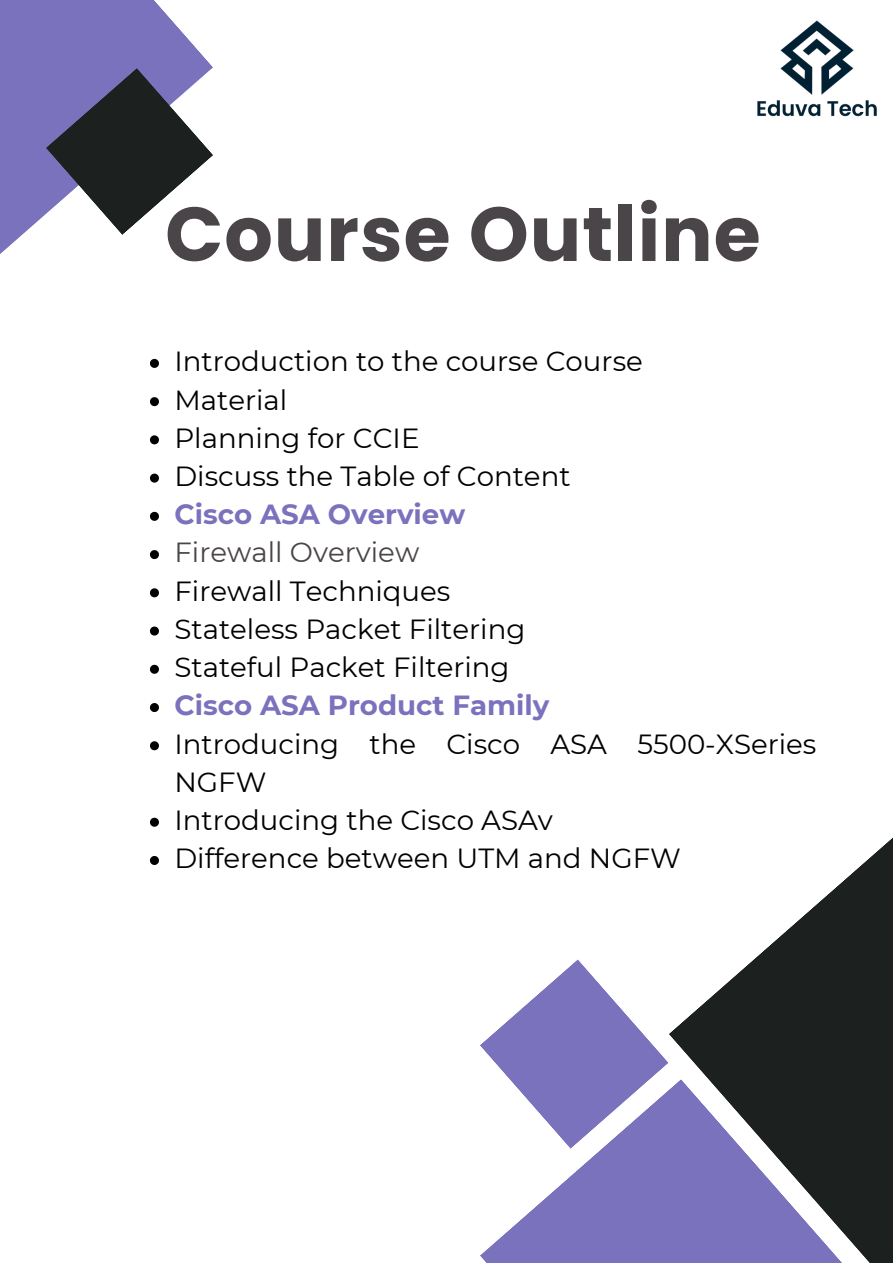
<style>
.page{position:relative;width:893px;height:1264px;background:#fff}
.page>*{position:absolute;margin:0;border:0;box-sizing:border-box;transform-origin:0 0}
.t1{font:700 76.35px "Poppins";letter-spacing:.015em;color:#4a4549}
.t2{font:27.6px/38.2px "Montserrat";color:#000}
.t3{font:700 27.6px "Montserrat";color:#7a72bd}
.t4{font:27.6px "Montserrat";color:#4a4549}
</style>
<div class="page">
<svg style="left:480px;top:1148px;width:188px;height:114px;fill:#7a72bd"></svg>
<svg style="left:480px;top:959px;width:188px;height:189px"></svg>
<svg style="left:668px;top:838px;width:224px;height:424px;fill:#1c2120"></svg>
<svg style="left:0;top:0;width:213px;height:254px;fill:#7a72bd"></svg>
<svg style="left:46px;top:68px;width:167px;height:167px"></svg>
<svg style="left:150px;top:359px;width:9px;height:9px"></svg>
<svg style="left:150px;top:397px;width:9px;height:9px"></svg>
<svg style="left:150px;top:435px;width:9px;height:9px"></svg>
<svg style="left:150px;top:473px;width:9px;height:9px"></svg>
<svg style="left:150px;top:512px;width:9px;height:9px"></svg>
<svg style="left:150px;top:550px;width:9px;height:9px"></svg>
<svg style="left:150px;top:588px;width:9px;height:9px"></svg>
<svg style="left:150px;top:626px;width:9px;height:9px"></svg>
<svg style="left:150px;top:664px;width:9px;height:9px"></svg>
<svg style="left:150px;top:703px;width:9px;height:9px"></svg>
<svg style="left:150px;top:741px;width:9px;height:9px"></svg>
<svg style="left:150px;top:817px;width:9px;height:9px"></svg>
<svg style="left:150px;top:856px;width:9px;height:9px"></svg>
<img style="left:757px;top:20px;width:120px;height:97px">
<p class="t1" style="left:165px;top:181px;width:597px">Course Outline</p>
<p class="t2" style="left:174px;top:342px;width:470px">Introduction to the course Course</p>
<p class="t2" style="left:174px;top:380px;width:114px">Material</p>
<p class="t2" style="left:174px;top:419px;width:246px">Planning for CCIE</p>
<p class="t2" style="left:174px;top:457px;width:397px">Discuss the Table of Content</p>
<p class="t3" style="left:174px;top:497px;width:292px">Cisco ASA Overview</p>
<p class="t4" style="left:174px;top:535px;width:246px">Firewall Overview</p>
<p class="t2" style="left:174px;top:571px;width:277px">Firewall Techniques</p>
<p class="t2" style="left:174px;top:610px;width:352px">Stateless Packet Filtering</p>
<p class="t2" style="left:174px;top:648px;width:336px">Stateful Packet Filtering</p>
<p class="t3" style="left:174px;top:688px;width:376px">Cisco ASA Product Family</p>
<p class="t2" style="left:174px;top:724px;width:643px">Introducing the Cisco ASA 5500-XSeries<br>NGFW</p>
<p class="t2" style="left:174px;top:801px;width:380px">Introducing the Cisco ASAv</p>
<p class="t2" style="left:174px;top:839px;width:508px">Difference between UTM and NGFW</p>
</div>
